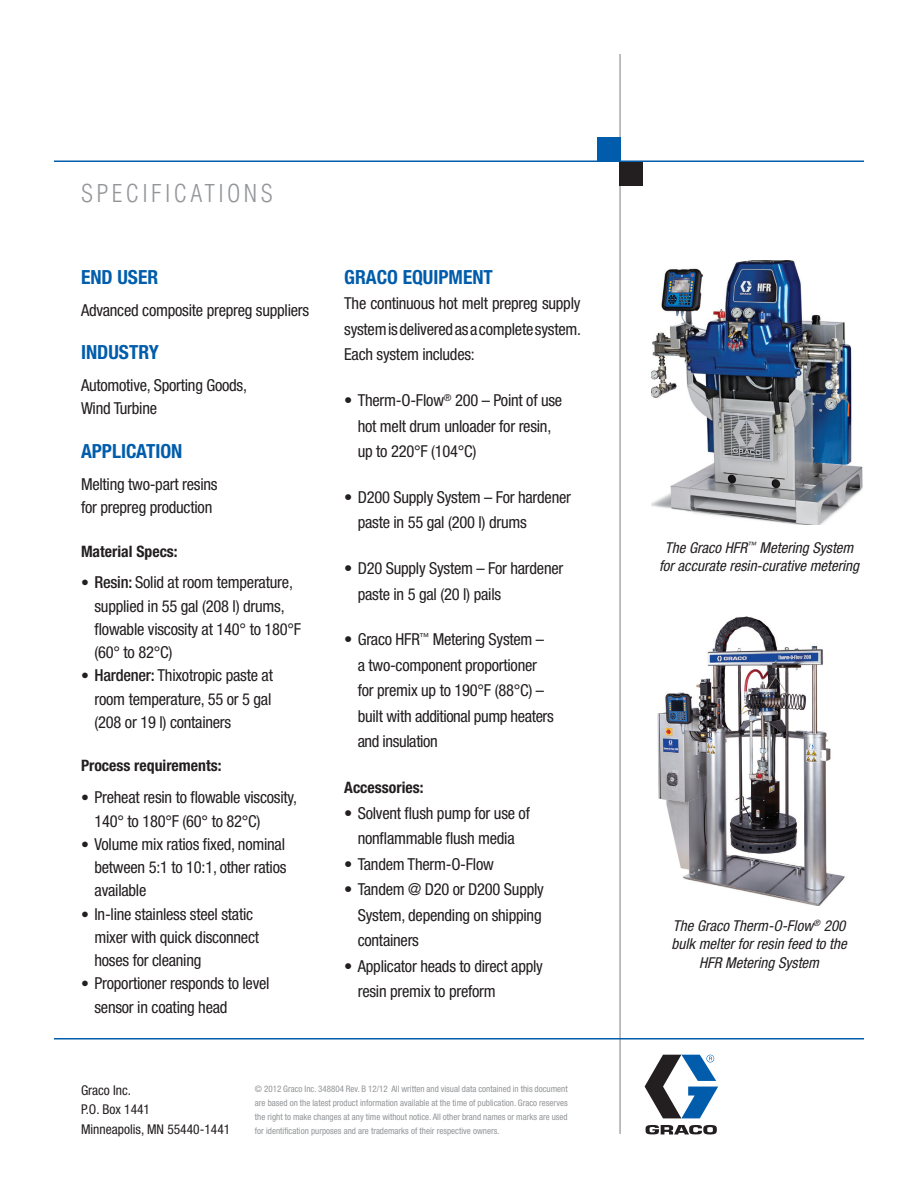
<style>
.page{position:relative;width:918px;height:1188px;background:#fff}
.page>*{position:absolute;margin:0;border:0;box-sizing:border-box;transform-origin:0 0}
.Descriptor_1{font:300 condensed 24px "Helvetica LT Std";letter-spacing:.14em;color:#939598}
.Spec_Sheet_Subhead{font:700 condensed 19.5px "Helvetica Neue LT Std";color:#015dab}
.Spec_Sheet_Bullet_Co{font:condensed 16.5px/23.2px "Helvetica Neue LT Std";letter-spacing:-.015em;color:#231f20}
.Spec_Sheet_Subhead-2{font:condensed 16.5px/25.5px "Helvetica Neue LT Std";letter-spacing:-.015em;color:#231f20}
.Secondary_Subheads{font:condensed 16.5px/25.5px "Helvetica Neue LT Std";letter-spacing:-.015em;color:#231f20}
.Secondary_Subheads-2{font:700 condensed 15.75px "Helvetica Neue LT Std";color:#231f20}
.Name_Title{font:italic condensed 15px/18.8px "Helvetica Neue LT Std";color:#231f20}
.Address{font:condensed 13.5px "Helvetica Neue LT Std";color:#231f20}
.Copyright_Info{font:condensed 9px/14.2px "Helvetica Neue LT Std";color:#939598;text-align:justify}
.s1{font-size:15.75px}
.s2{font-weight:500}
</style>
<div class="page">
<svg style="left:645px;top:1055px;width:73px;height:63px"></svg>
<svg style="left:646px;top:1125px;width:71px;height:10px"></svg>
<hr style="left:619px;top:54px;width:2px;height:1080px;background:#a8a9ad">
<hr style="left:54px;top:160px;width:810px;height:2px;background:#015dab">
<div style="left:619px;top:162px;width:24px;height:23px;background:#231f20"></div>
<div style="left:598px;top:137px;width:23px;height:24px;background:#015dab"></div>
<hr style="left:54px;top:1038px;width:810px;height:2px;background:#015dab">
<img style="left:651px;top:260px;width:211px;height:265px">
<img style="left:658px;top:617px;width:187px;height:288px">
<p class="Descriptor_1" style="left:81px;top:178px;width:193px">SPECIFICATIONS</p>
<p class="Spec_Sheet_Subhead" style="left:81px;top:265px;width:79px">END USER</p>
<p class="Spec_Sheet_Bullet_Co" style="left:81px;top:298px;width:230px">Advanced composite prepreg suppliers</p>
<p class="Spec_Sheet_Subhead" style="left:81px;top:341px;width:80px">INDUSTRY</p>
<p class="Spec_Sheet_Bullet_Co" style="left:81px;top:374px;width:168px">Automotive, Sporting Goods,<br>Wind Turbine</p>
<p class="Spec_Sheet_Subhead" style="left:81px;top:439px;width:103px">APPLICATION</p>
<p class="Spec_Sheet_Bullet_Co" style="left:81px;top:472px;width:138px">Melting two-part resins for prepreg production</p>
<p class="Secondary_Subheads-2" style="left:81px;top:541px;width:98px">Material Specs:</p>
<p class="Spec_Sheet_Bullet_Co" style="left:94px;top:571px;width:208px;text-indent:-13px"><span class="s1">•</span> <span class="s2">Resin:</span> Solid at room temperature, supplied in 55 gal (208 l) drums, flowable viscosity at 140° to 180°F (60° to 82°C)</p>
<p class="Spec_Sheet_Bullet_Co" style="left:94px;top:664px;width:180px;text-align:justify;text-indent:-13px"><span class="s1">•</span> <span class="s2">Hardener:</span> Thixotropic paste at room temperature, 55 or 5 gal (208 or 19 l) containers</p>
<p class="Secondary_Subheads-2" style="left:81px;top:756px;width:142px">Process requirements:</p>
<p class="Spec_Sheet_Bullet_Co" style="left:94px;top:786px;width:204px;text-indent:-13px"><span class="s1">•</span> Preheat resin to flowable viscosity,<br>140° to 180°F (60° to 82°C)</p>
<p class="Spec_Sheet_Bullet_Co" style="left:94px;top:832px;width:194px;text-align:justify;text-indent:-13px"><span class="s1">•</span> Volume mix ratios fixed, nominal between 5:1 to 10:1, other ratios available</p>
<p class="Spec_Sheet_Bullet_Co" style="left:94px;top:902px;width:166px;text-indent:-13px"><span class="s1">•</span> In-line stainless steel static mixer with quick disconnect hoses for cleaning</p>
<p class="Spec_Sheet_Bullet_Co" style="left:94px;top:972px;width:177px;text-indent:-13px"><span class="s1">•</span> Proportioner responds to level sensor in coating head</p>
<p class="Spec_Sheet_Subhead" style="left:344px;top:265px;width:150px">GRACO EQUIPMENT</p>
<p class="Spec_Sheet_Subhead-2" style="left:344px;top:291px;width:238px;text-align:justify">The continuous hot melt prepreg supply system is delivered as a complete system.<br>Each system includes:</p>
<p class="Spec_Sheet_Subhead-2" style="left:358px;top:387px;width:206px;text-indent:-13px">• Therm-O-Flow<sup>®</sup> 200 – Point of use hot melt drum unloader for resin, up to 220°F (104°C)</p>
<p class="Spec_Sheet_Subhead-2" style="left:358px;top:484px;width:215px;text-indent:-13px">• D200 Supply System – For hardener paste in 55 gal (200 l) drums</p>
<p class="Spec_Sheet_Subhead-2" style="left:358px;top:555px;width:207px;text-indent:-13px">• D20 Supply System – For hardener paste in 5 gal (20 l) pails</p>
<p class="Spec_Sheet_Subhead-2" style="left:358px;top:627px;width:198px;text-indent:-13px">• Graco HFR<sup>™</sup> Metering System – a two-component proportioner for premix up to 190°F (88°C) – built with additional pump heaters and insulation</p>
<p class="Secondary_Subheads-2" style="left:344px;top:778px;width:81px">Accessories:</p>
<p class="Secondary_Subheads" style="left:344px;top:800px;width:187px;text-align:center">• Solvent flush pump for use of nonflammable flush media</p>
<p class="Secondary_Subheads" style="left:344px;top:851px;width:151px">• Tandem Therm-O-Flow</p>
<p class="Secondary_Subheads" style="left:358px;top:876px;width:188px;text-indent:-13px">• Tandem @ D20 or D200 Supply<br>System, depending on shipping containers</p>
<p class="Secondary_Subheads" style="left:358px;top:953px;width:187px;text-indent:-13px">• Applicator heads to direct apply resin premix to preform</p>
<p class="Address" style="left:81px;top:1082px;width:52px">Graco Inc.</p>
<p class="Address" style="left:81px;top:1102px;width:71px">P.O. Box 1441</p>
<p class="Address" style="left:81px;top:1121px;width:151px">Minneapolis, MN 55440-1441</p>
<p class="Copyright_Info" style="left:255px;top:1081px;width:314px">© 2012 Graco Inc. 348804 Rev. B 12/12 All written and visual data contained in this document are based on the latest product information available at the time of publication. Graco reserves the right to make changes at any time without notice. All other brand names or marks are used for identification purposes and are trademarks of their respective owners.</p>
<p class="Name_Title" style="left:665px;top:538px;width:190px">The Graco HFR<sup>™</sup> Metering System</p>
<p class="Name_Title" style="left:659px;top:557px;width:202px">for accurate resin-curative metering</p>
<p class="Name_Title" style="left:672px;top:916px;width:177px">The Graco Therm-O-Flow<sup>®</sup> 200 bulk melter for resin feed to the</p>
<p class="Name_Title" style="left:699px;top:954px;width:121px">HFR Metering System</p>
</div>
